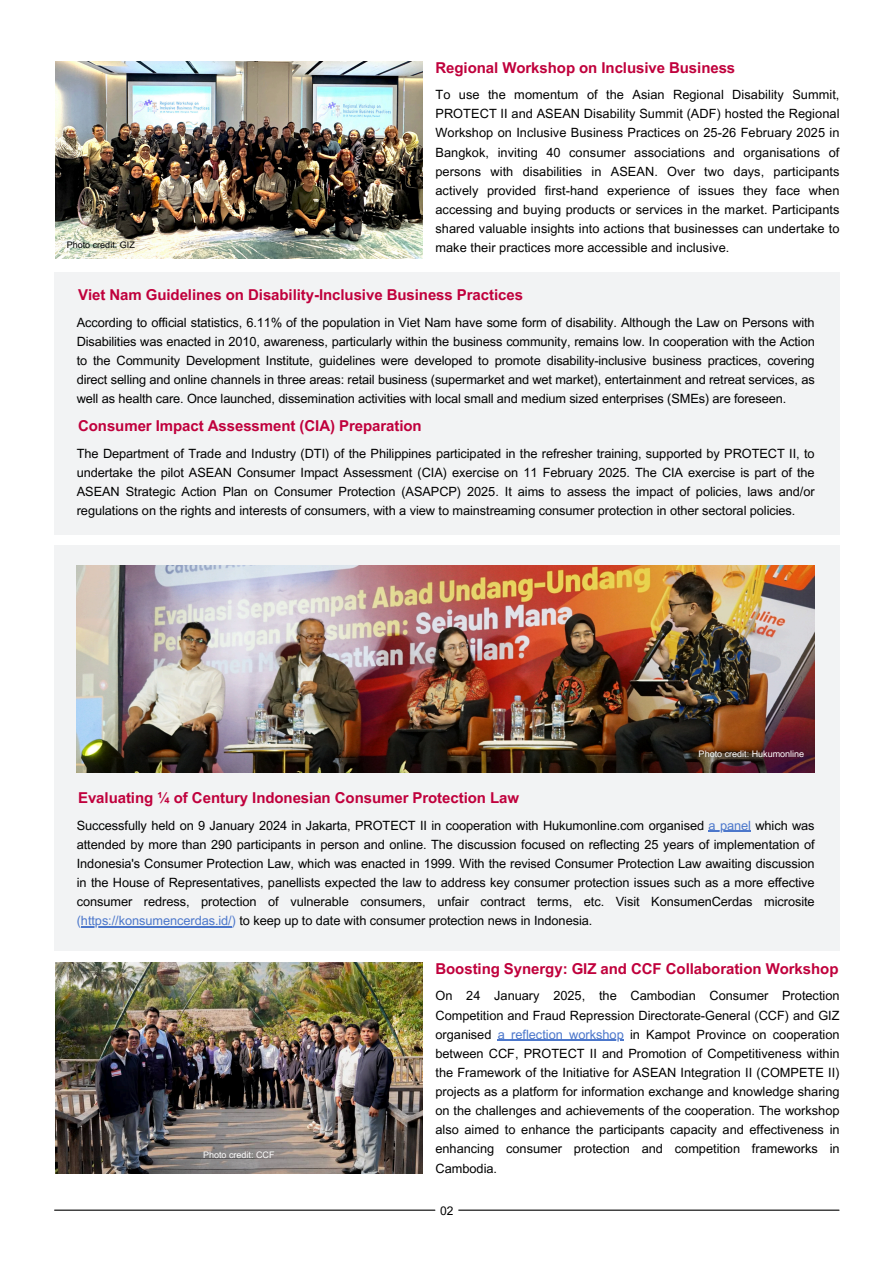
<style>
.page{position:relative;width:894px;height:1264px;background:#fff}
.page>*{position:absolute;margin:0;border:0;box-sizing:border-box;transform-origin:0 0}
.t1{font:700 15px "Arial MT Pro";letter-spacing:-.005em;color:#c0003c}
.t2{font:12.75px/19.2px "Arial MT Pro";letter-spacing:-.005em;color:#000;text-align:justify}
.t3{font:12px "Arial MT Pro";color:#000}
.t4{font:9px "Arial MT Pro";color:#fff}
.t5{font:9px "Arial MT Pro";color:#000001}
.s1{color:#4c77cb}
</style>
<div class="page">
<div style="left:54px;top:545px;width:785px;height:406px;background:#f2f3f4"></div>
<img style="left:77px;top:566px;width:737px;height:207px">
<div style="left:54px;top:272px;width:785px;height:262px;background:#f2f3f4"></div>
<img style="left:55px;top:962px;width:367px;height:211px">
<hr style="left:55px;top:1209px;width:380px;height:1px;background:#000">
<hr style="left:458px;top:1209px;width:380px;height:1px;background:#000">
<img style="left:55px;top:61px;width:367px;height:197px">
<hr style="left:708px;top:830px;width:42px;height:1px;background:#4c77cb">
<hr style="left:81px;top:926px;width:151px;height:1px;background:#4c77cb">
<hr style="left:497px;top:1039px;width:126px;height:1px;background:#4c77cb">
<p class="t5" style="left:67px;top:241px;width:70px">Photo credit: GIZ</p>
<p class="t1" style="left:435px;top:62px;width:301px">Regional Workshop on Inclusive Business</p>
<p class="t2" style="left:435px;top:87px;width:405px">To use the momentum of the Asian Regional Disability Summit, PROTECT II and ASEAN Disability Summit (ADF) hosted the Regional Workshop on Inclusive Business Practices on 25-26 February 2025 in Bangkok, inviting 40 consumer associations and organisations of persons with disabilities in ASEAN. Over two days, participants actively provided first-hand experience of issues they face when accessing and buying products or services in the market. Participants shared valuable insights into actions that businesses can undertake to make their practices more accessible and inclusive.</p>
<p class="t1" style="left:78px;top:289px;width:446px">Viet Nam Guidelines on Disability-Inclusive Business Practices</p>
<p class="t2" style="left:77px;top:314px;width:739px">According to official statistics, 6.11% of the population in Viet Nam have some form of disability. Although the Law on Persons with Disabilities was enacted in 2010, awareness, particularly within the business community, remains low. In cooperation with the Action to the Community Development Institute, guidelines were developed to promote disability-inclusive business practices, covering direct selling and online channels in three areas: retail business (supermarket and wet market), entertainment and retreat services, as well as health care. Once launched, dissemination activities with local small and medium sized enterprises (SMEs) are foreseen.</p>
<p class="t1" style="left:78px;top:420px;width:345px">Consumer Impact Assessment (CIA) Preparation</p>
<p class="t2" style="left:77px;top:445px;width:739px">The Department of Trade and Industry (DTI) of the Philippines participated in the refresher training, supported by PROTECT II, to undertake the pilot ASEAN Consumer Impact Assessment (CIA) exercise on 11 February 2025. The CIA exercise is part of the ASEAN Strategic Action Plan on Consumer Protection (ASAPCP) 2025. It aims to assess the impact of policies, laws and/or regulations on the rights and interests of consumers, with a view to mainstreaming consumer protection in other sectoral policies.</p>
<p class="t1" style="left:78px;top:792px;width:442px">Evaluating ¼ of Century Indonesian Consumer Protection Law</p>
<p class="t4" style="left:698px;top:750px;width:107px">Photo credit: Hukumonline</p>
<p class="t2" style="left:77px;top:817px;width:739px">Successfully held on 9 January 2024 in Jakarta, PROTECT II in cooperation with Hukumonline.com organised <span class="s1">a panel</span> which was</p>
<p class="t2" style="left:77px;top:836px;width:739px">attended by more than 290 participants in person and online. The discussion focused on reflecting 25 years of implementation of Indonesia's Consumer Protection Law, which was enacted in 1999. With the revised Consumer Protection Law awaiting discussion in the House of Representatives, panellists expected the law to address key consumer protection issues such as a more effective consumer redress, protection of vulnerable consumers, unfair contract terms, etc. Visit KonsumenCerdas microsite <span class="s1">(https://konsumencerdas.id/)</span> to keep up to date with consumer protection news in Indonesia.</p>
<p class="t4" style="left:203px;top:1151px;width:73px">Photo credit: CCF</p>
<p class="t1" style="left:435px;top:962px;width:404px">Boosting Synergy: GIZ and CCF Collaboration Workshop</p>
<p class="t2" style="left:435px;top:987px;width:405px">On 24 January 2025, the Cambodian Consumer Protection Competition and Fraud Repression Directorate-General (CCF) and GIZ organised</p>
<p class="t2" style="left:435px;top:1026px;width:405px;text-indent:62px"><span class="s1">a reflection workshop</span> in Kampot Province on cooperation between CCF, PROTECT II and Promotion of Competitiveness within the Framework of the Initiative for ASEAN Integration II (COMPETE II) projects as a platform for information exchange and knowledge sharing on the challenges and achievements of the cooperation. The workshop also aimed to enhance the participants capacity and effectiveness in enhancing consumer protection and competition frameworks in Cambodia.</p>
<p class="t3" style="left:440px;top:1206px;width:15px">02</p>
</div>
